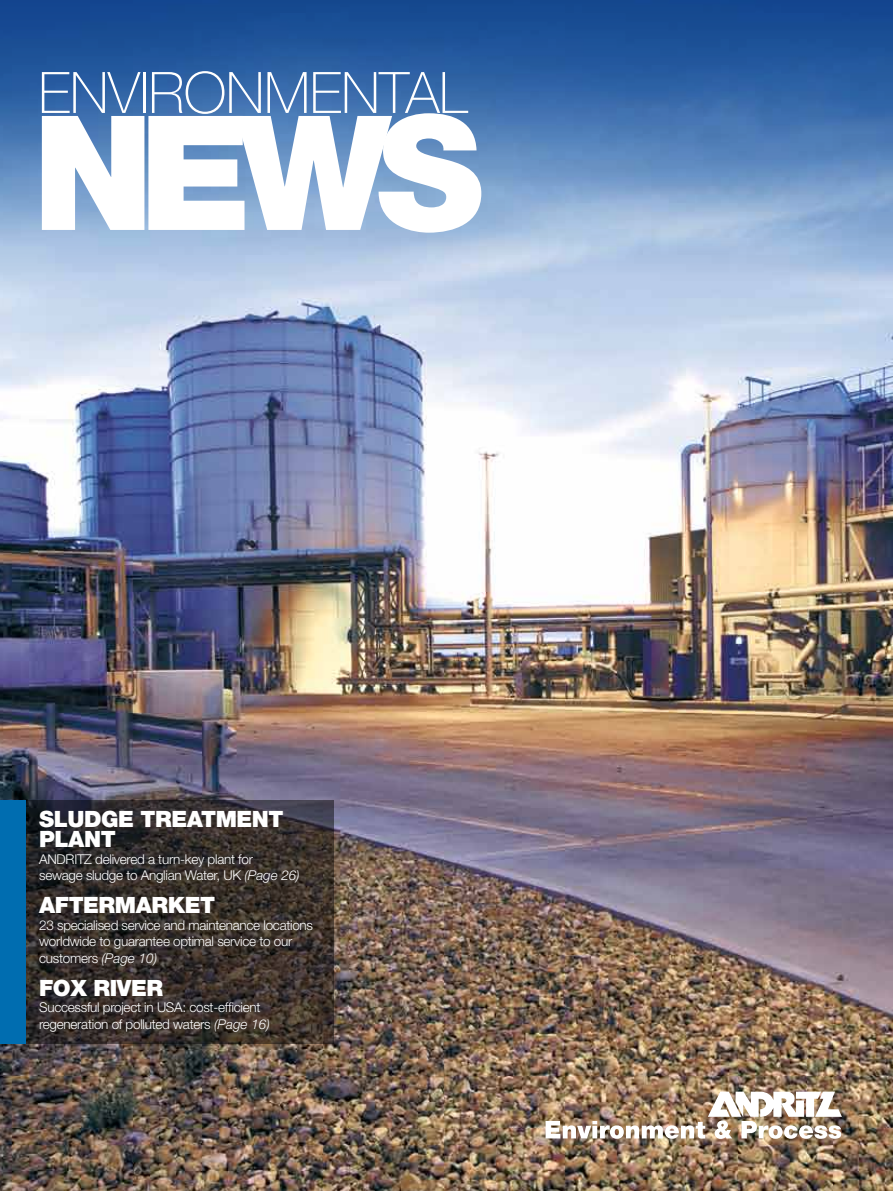
<style>
.page{position:relative;width:893px;height:1191px;background:#fff}
.page>*{position:absolute;margin:0;border:0;box-sizing:border-box;transform-origin:0 0}
.t1{font:900 159.6px "Helvetica Neue";color:#fff}
.t2{font:100 57.15px "Helvetica Neue";letter-spacing:-.01em;color:#fff}
.t3{font:900 22.5px/20.2px "Helvetica Neue";letter-spacing:-.02em;color:#fff}
.t4{font:300 13.5px/16.5px "Helvetica Neue";letter-spacing:-.02em;color:#fff}
.s1{font-style:italic}
</style>
<div class="page">
<img style="left:0;top:375px;width:893px;height:816px">
<svg style="left:0;top:0;width:893px;height:375px;background:#7497c5"></svg>
<svg style="left:26px;top:800px;width:308px;height:243px;background:#352e2b"></svg>
<div style="left:0;top:800px;width:26px;height:243px;background:#006db0"></div>
<img style="left:546px;top:1091px;width:296px;height:47px">
<h2 class="t2" style="left:38px;top:61px;width:431px">ENVIRONMENTAL</h2>
<h1 class="t1" style="left:33px;top:78px;width:448px">NEWS</h1>
<h3 class="t3" style="left:39px;top:809px;width:246px">SLUDGE TREATMENT<br>PLANT</h3>
<p class="t4" style="left:39px;top:850px;width:262px">ANDRITZ delivered a turn-key plant for sewage sludge to Anglian Water, UK <span class="s1">(Page 26)</span></p>
<h3 class="t3" style="left:39px;top:895px;width:177px">AFTERMARKET</h3>
<p class="t4" style="left:39px;top:916px;width:275px">23 specialised service and maintenance locations worldwide to guarantee optimal service to our customers <span class="s1">(Page 10)</span></p>
<h3 class="t3" style="left:39px;top:977px;width:109px">FOX RIVER</h3>
<p class="t4" style="left:39px;top:999px;width:232px">Successful project in USA: cost-efficient regeneration of polluted waters <span class="s1">(Page 16)</span></p>
</div>
